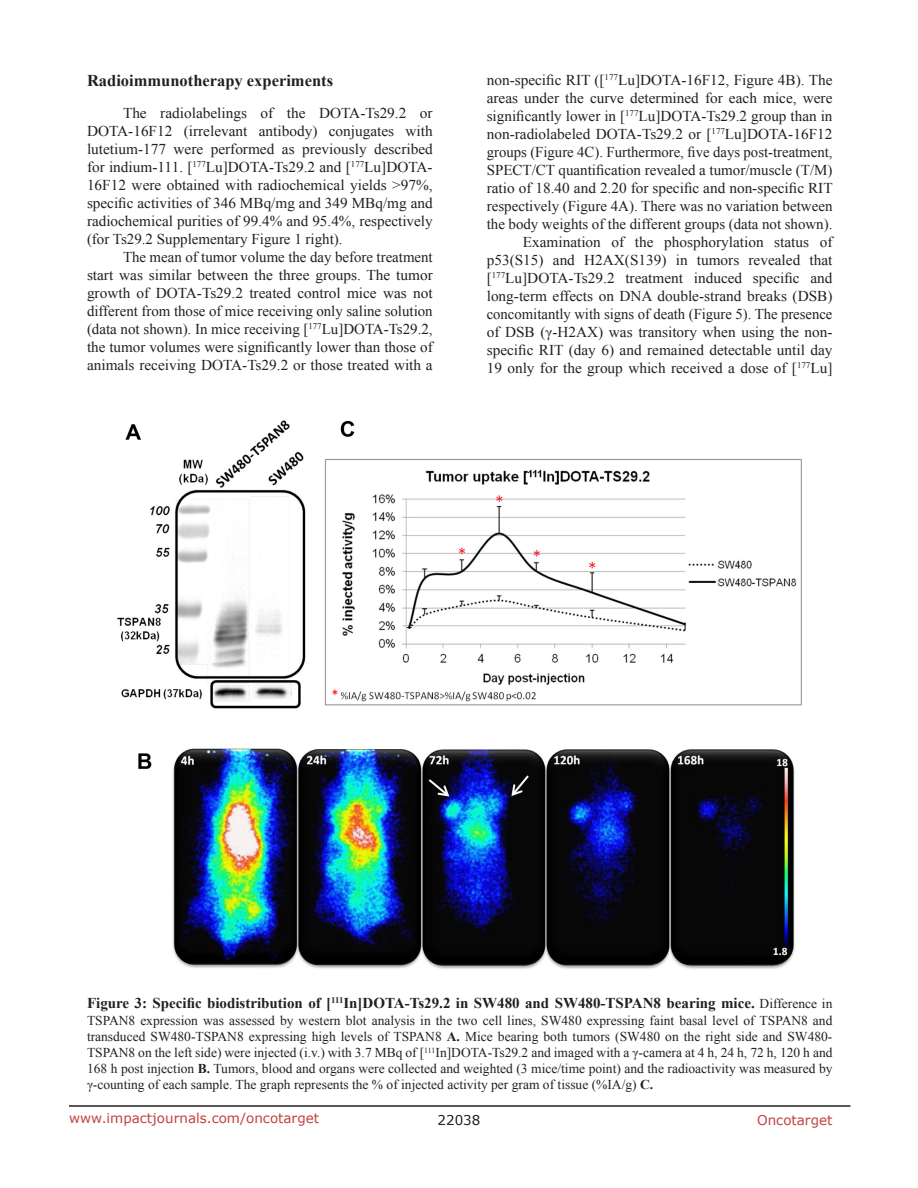
<style>
.page{position:relative;width:918px;height:1188px;background:#fff}
.page>*{position:absolute;margin:0;border:0;box-sizing:border-box;transform-origin:0 0}
.SubHeading{font:700 16.5px "Times New Roman";color:#231f20}
.BodyText{font:15px/18px "Times New Roman";color:#231f20;text-align:justify}
.figuretext{font:700 15px "Times New Roman";color:#231f20}
.figuretext-2{font:13.5px/16.2px "Times New Roman";color:#231f20;text-align:justify}
.t1{font:13.5px "Verdana";color:#c24141}
.t2{font:13.5px "Verdana";color:#231f20}
.s1{font-weight:400;font-size:13.5px}
.s2{font-weight:700}
</style>
<div class="page">
<hr style="left:69px;top:1105px;width:781px;height:2px;background:#231f20">
<img style="left:117px;top:420px;width:685px;height:549px">
<p class="SubHeading" style="left:87px;top:69px;width:248px">Radioimmunotherapy experiments</p>
<p class="BodyText" style="left:87px;top:103px;width:347px;text-indent:36px">The radiolabelings of the DOTA-Ts29.2 or DOTA-16F12 (irrelevant antibody) conjugates with lutetium-177 were performed as previously described for indium-111. [<sup>177</sup>Lu]DOTA-Ts29.2 and [<sup>177</sup>Lu]DOTA-16F12 were obtained with radiochemical yields &gt;97%, specific activities of 346 MBq/mg and 349 MBq/mg and radiochemical purities of 99.4% and 95.4%, respectively (for Ts29.2 Supplementary Figure 1 right).</p>
<p class="BodyText" style="left:87px;top:247px;width:347px;text-indent:36px">The mean of tumor volume the day before treatment start was similar between the three groups. The tumor growth of DOTA-Ts29.2 treated control mice was not different from those of mice receiving only saline solution (data not shown). In mice receiving [<sup>177</sup>Lu]DOTA-Ts29.2, the tumor volumes were significantly lower than those of animals receiving DOTA-Ts29.2 or those treated with a</p>
<p class="BodyText" style="left:487px;top:71px;width:348px">non-specific RIT ([<sup>177</sup>Lu]DOTA-16F12, Figure 4B). The areas under the curve determined for each mice, were significantly lower in [<sup>177</sup>Lu]DOTA-Ts29.2 group than in non-radiolabeled DOTA-Ts29.2 or [<sup>177</sup>Lu]DOTA-16F12 groups (Figure 4C). Furthermore, five days post-treatment, SPECT/CT quantification revealed a tumor/muscle (T/M) ratio of 18.40 and 2.20 for specific and non-specific RIT respectively (Figure 4A). There was no variation between the body weights of the different groups (data not shown).</p>
<p class="BodyText" style="left:487px;top:233px;width:347px;text-indent:36px">Examination of the phosphorylation status of p53(S15) and H2AX(S139) in tumors revealed that [<sup>177</sup>Lu]DOTA-Ts29.2 treatment induced specific and long-term effects on DNA double-strand breaks (DSB) concomitantly with signs of death (Figure 5). The presence of DSB (γ-H2AX) was transitory when using the non&shy;specific RIT (day 6) and remained detectable until day 19 only for the group which received a dose of [<sup>177</sup>Lu]</p>
<p class="figuretext" style="left:87px;top:993px;width:747px">Figure 3: Specific biodistribution of [<sup>111</sup>In]DOTA-Ts29.2 in SW480 and SW480-TSPAN8 bearing mice. <span class="s1">Difference in</span></p>
<p class="figuretext-2" style="left:87px;top:1012px;width:747px">TSPAN8 expression was assessed by western blot analysis in the two cell lines, SW480 expressing faint basal level of TSPAN8 and transduced SW480-TSPAN8 expressing high levels of TSPAN8 <span class="s2">A.</span> Mice bearing both tumors (SW480 on the right side and SW480- TSPAN8 on the left side) were injected (i.v.) with 3.7 MBq of [<sup>111</sup>In]DOTA-Ts29.2 and imaged with a γ-camera at 4 h, 24 h, 72 h, 120 h and 168 h post injection <span class="s2">B.</span> Tumors, blood and organs were collected and weighted (3 mice/time point) and the radioactivity was measured by γ-counting of each sample. The graph represents the % of injected activity per gram of tissue (%IA/g) <span class="s2">C.</span></p>
<p class="t1" style="left:69px;top:1110px;width:252px">www.impactjournals.com/oncotarget</p>
<p class="t2" style="left:438px;top:1111px;width:44px">22038</p>
<p class="t1" style="left:757px;top:1111px;width:77px">Oncotarget</p>
</div>
